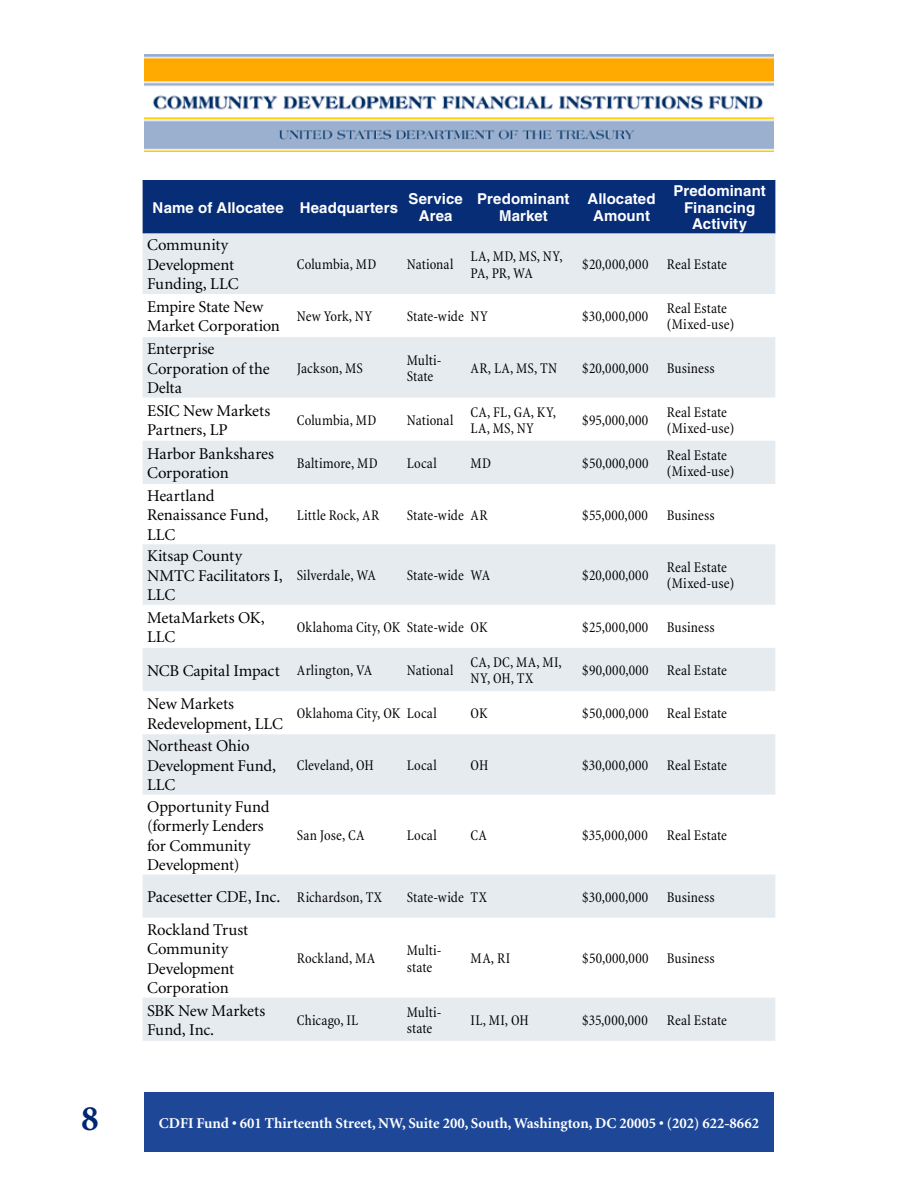
<style>
.page{position:relative;width:918px;height:1188px;background:#fff}
.page>*{position:absolute;margin:0;border:0;box-sizing:border-box;transform-origin:0 0}
.t1{font:700 36px "Minion";color:#002673}
.TABLE_CATEGORY{font:16.5px/19.5px "Minion";letter-spacing:-.01em;color:#000}
.TABLE_BODY{font:condensed 15px/16.5px "Minion";letter-spacing:.01em;color:#000}
.REV_HEADER{font:700 15px/16.5px "Helvetica";letter-spacing:.005em;color:#fff;text-align:center}
.t2{font:700 15px "Minion";color:#fff}
</style>
<div class="page">
<img style="left:144px;top:54px;width:630px;height:97px">
<div style="left:144px;top:1092px;width:630px;height:60px;background:#1e4897"></div>
<div style="left:143px;top:180px;width:632px;height:54px;background:#082d77"></div>
<svg style="left:143px;top:234px;width:632px;height:807px;fill:#e6ebf0"></svg>
<p class="REV_HEADER" style="left:153px;top:199px;width:133px">Name of Allocatee</p>
<p class="REV_HEADER" style="left:300px;top:199px;width:100px">Headquarters</p>
<p class="REV_HEADER" style="left:409px;top:191px;width:56px">Service<br>Area</p>
<p class="REV_HEADER" style="left:477px;top:191px;width:94px">Predominant<br>Market</p>
<p class="REV_HEADER" style="left:587px;top:191px;width:70px">Allocated<br>Amount</p>
<p class="REV_HEADER" style="left:673px;top:182px;width:94px">Predominant<br>Financing<br>Activity</p>
<p class="TABLE_CATEGORY" style="left:147px;top:236px;width:93px">Community<br>Development<br>Funding, LLC</p>
<p class="TABLE_BODY" style="left:297px;top:257px;width:81px">Columbia, MD</p>
<p class="TABLE_BODY" style="left:407px;top:257px;width:48px">National</p>
<p class="TABLE_BODY" style="left:471px;top:249px;width:94px">LA, MD, MS, NY,<br>PA, PR, WA</p>
<p class="TABLE_BODY" style="left:582px;top:257px;width:68px">$20,000,000</p>
<p class="TABLE_BODY" style="left:667px;top:257px;width:61px">Real Estate</p>
<p class="TABLE_CATEGORY" style="left:147px;top:298px;width:134px">Empire State New<br>Market Corporation</p>
<p class="TABLE_BODY" style="left:297px;top:309px;width:77px">New York, NY</p>
<p class="TABLE_BODY" style="left:407px;top:309px;width:58px">State-wide</p>
<p class="TABLE_BODY" style="left:471px;top:309px;width:19px">NY</p>
<p class="TABLE_BODY" style="left:582px;top:309px;width:68px">$30,000,000</p>
<p class="TABLE_BODY" style="left:667px;top:300px;width:69px">Real Estate (Mixed-use)</p>
<p class="TABLE_CATEGORY" style="left:147px;top:340px;width:124px">Enterprise<br>Corporation of the<br>Delta</p>
<p class="TABLE_BODY" style="left:297px;top:360px;width:68px">Jackson, MS</p>
<p class="TABLE_BODY" style="left:407px;top:352px;width:36px">Multi-<br>State</p>
<p class="TABLE_BODY" style="left:471px;top:360px;width:88px">AR, LA, MS, TN</p>
<p class="TABLE_BODY" style="left:582px;top:360px;width:68px">$20,000,000</p>
<p class="TABLE_BODY" style="left:667px;top:360px;width:49px">Business</p>
<p class="TABLE_CATEGORY" style="left:147px;top:401px;width:125px">ESIC New Markets<br>Partners, LP</p>
<p class="TABLE_BODY" style="left:297px;top:412px;width:81px">Columbia, MD</p>
<p class="TABLE_BODY" style="left:407px;top:412px;width:48px">National</p>
<p class="TABLE_BODY" style="left:471px;top:404px;width:87px">CA, FL, GA, KY,<br>LA, MS, NY</p>
<p class="TABLE_BODY" style="left:582px;top:412px;width:68px">$95,000,000</p>
<p class="TABLE_BODY" style="left:667px;top:404px;width:69px">Real Estate (Mixed-use)</p>
<p class="TABLE_CATEGORY" style="left:147px;top:444px;width:128px">Harbor Bankshares<br>Corporation</p>
<p class="TABLE_BODY" style="left:297px;top:455px;width:82px">Baltimore, MD</p>
<p class="TABLE_BODY" style="left:407px;top:455px;width:31px">Local</p>
<p class="TABLE_BODY" style="left:471px;top:455px;width:22px">MD</p>
<p class="TABLE_BODY" style="left:582px;top:455px;width:68px">$50,000,000</p>
<p class="TABLE_BODY" style="left:667px;top:447px;width:69px">Real Estate (Mixed-use)</p>
<p class="TABLE_CATEGORY" style="left:147px;top:486px;width:123px">Heartland<br>Renaissance Fund,<br>LLC</p>
<p class="TABLE_BODY" style="left:297px;top:507px;width:84px">Little Rock, AR</p>
<p class="TABLE_BODY" style="left:407px;top:507px;width:58px">State-wide</p>
<p class="TABLE_BODY" style="left:471px;top:507px;width:19px">AR</p>
<p class="TABLE_BODY" style="left:582px;top:507px;width:67px">$55,000,000</p>
<p class="TABLE_BODY" style="left:667px;top:507px;width:49px">Business</p>
<p class="TABLE_CATEGORY" style="left:147px;top:547px;width:137px">Kitsap County<br>NMTC Facilitators I,<br>LLC</p>
<p class="TABLE_BODY" style="left:297px;top:567px;width:81px">Silverdale, WA</p>
<p class="TABLE_BODY" style="left:407px;top:567px;width:58px">State-wide</p>
<p class="TABLE_BODY" style="left:471px;top:567px;width:21px">WA</p>
<p class="TABLE_BODY" style="left:582px;top:567px;width:68px">$20,000,000</p>
<p class="TABLE_BODY" style="left:667px;top:559px;width:69px">Real Estate (Mixed-use)</p>
<p class="TABLE_CATEGORY" style="left:147px;top:608px;width:119px">MetaMarkets OK,<br>LLC</p>
<p class="TABLE_BODY" style="left:297px;top:619px;width:168px">Oklahoma City, OK State-wide</p>
<p class="TABLE_BODY" style="left:471px;top:619px;width:18px">OK</p>
<p class="TABLE_BODY" style="left:582px;top:619px;width:68px">$25,000,000</p>
<p class="TABLE_BODY" style="left:667px;top:619px;width:49px">Business</p>
<p class="TABLE_CATEGORY" style="left:147px;top:661px;width:134px">NCB Capital Impact</p>
<p class="TABLE_BODY" style="left:297px;top:662px;width:77px">Arlington, VA</p>
<p class="TABLE_BODY" style="left:407px;top:662px;width:48px">National</p>
<p class="TABLE_BODY" style="left:471px;top:654px;width:93px">CA, DC, MA, MI,<br>NY, OH, TX</p>
<p class="TABLE_BODY" style="left:582px;top:662px;width:68px">$90,000,000</p>
<p class="TABLE_BODY" style="left:667px;top:662px;width:61px">Real Estate</p>
<p class="TABLE_CATEGORY" style="left:147px;top:695px;width:138px">New Markets<br>Redevelopment, LLC</p>
<p class="TABLE_BODY" style="left:297px;top:706px;width:141px">Oklahoma City, OK Local</p>
<p class="TABLE_BODY" style="left:471px;top:706px;width:18px">OK</p>
<p class="TABLE_BODY" style="left:582px;top:706px;width:68px">$50,000,000</p>
<p class="TABLE_BODY" style="left:667px;top:706px;width:61px">Real Estate</p>
<p class="TABLE_CATEGORY" style="left:147px;top:737px;width:131px">Northeast Ohio<br>Development Fund,<br>LLC</p>
<p class="TABLE_BODY" style="left:297px;top:757px;width:78px">Cleveland, OH</p>
<p class="TABLE_BODY" style="left:407px;top:757px;width:31px">Local</p>
<p class="TABLE_BODY" style="left:471px;top:757px;width:19px">OH</p>
<p class="TABLE_BODY" style="left:582px;top:757px;width:68px">$30,000,000</p>
<p class="TABLE_BODY" style="left:667px;top:757px;width:61px">Real Estate</p>
<p class="TABLE_CATEGORY" style="left:147px;top:797px;width:124px">Opportunity Fund (formerly Lenders for Community<br>Development)</p>
<p class="TABLE_BODY" style="left:297px;top:828px;width:69px">San Jose, CA</p>
<p class="TABLE_BODY" style="left:407px;top:828px;width:31px">Local</p>
<p class="TABLE_BODY" style="left:471px;top:828px;width:18px">CA</p>
<p class="TABLE_BODY" style="left:582px;top:828px;width:67px">$35,000,000</p>
<p class="TABLE_BODY" style="left:667px;top:828px;width:61px">Real Estate</p>
<p class="TABLE_CATEGORY" style="left:147px;top:888px;width:133px">Pacesetter CDE, Inc.</p>
<p class="TABLE_BODY" style="left:297px;top:889px;width:87px">Richardson, TX</p>
<p class="TABLE_BODY" style="left:407px;top:889px;width:58px">State-wide</p>
<p class="TABLE_BODY" style="left:471px;top:889px;width:18px">TX</p>
<p class="TABLE_BODY" style="left:582px;top:889px;width:68px">$30,000,000</p>
<p class="TABLE_BODY" style="left:667px;top:889px;width:49px">Business</p>
<p class="TABLE_CATEGORY" style="left:147px;top:920px;width:103px">Rockland Trust<br>Community<br>Development<br>Corporation</p>
<p class="TABLE_BODY" style="left:297px;top:951px;width:80px">Rockland, MA</p>
<p class="TABLE_BODY" style="left:407px;top:942px;width:36px">Multi&shy;state</p>
<p class="TABLE_BODY" style="left:471px;top:951px;width:41px">MA, RI</p>
<p class="TABLE_BODY" style="left:582px;top:951px;width:68px">$50,000,000</p>
<p class="TABLE_BODY" style="left:667px;top:951px;width:49px">Business</p>
<p class="TABLE_CATEGORY" style="left:147px;top:1001px;width:120px">SBK New Markets<br>Fund, Inc.</p>
<p class="TABLE_BODY" style="left:297px;top:1012px;width:63px">Chicago, IL</p>
<p class="TABLE_BODY" style="left:407px;top:1004px;width:36px">Multi&shy;state</p>
<p class="TABLE_BODY" style="left:471px;top:1012px;width:60px">IL, MI, OH</p>
<p class="TABLE_BODY" style="left:582px;top:1012px;width:67px">$35,000,000</p>
<p class="TABLE_BODY" style="left:667px;top:1012px;width:61px">Real Estate</p>
<h1 class="t1" style="left:81px;top:1101px;width:19px">8</h1>
<p class="t2" style="left:159px;top:1115px;width:602px">CDFI Fund • 601 Thirteenth Street, NW, Suite 200, South, Washington, DC 20005 • (202) 622-8662</p>
</div>
